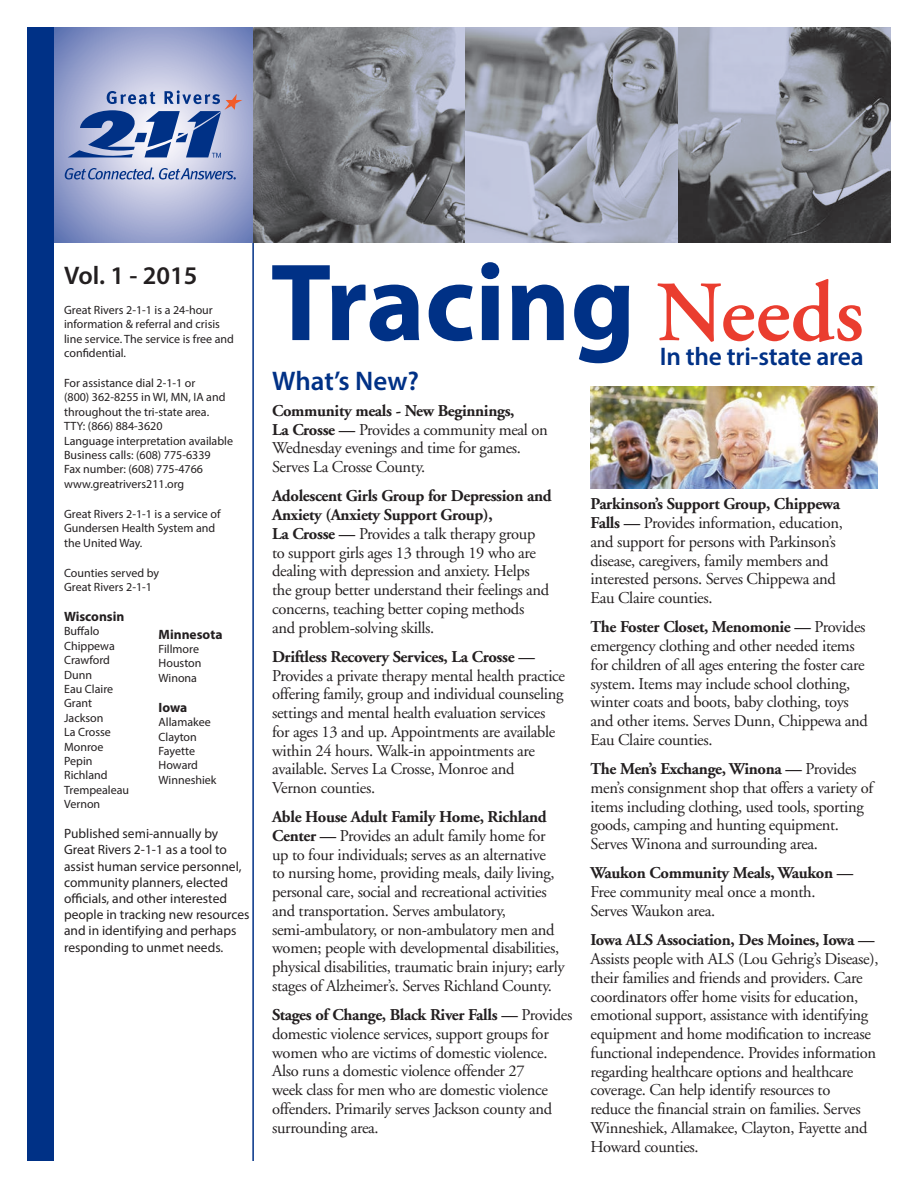
<style>
.page{position:relative;width:918px;height:1188px;background:#fff}
.page>*{position:absolute;margin:0;border:0;box-sizing:border-box;transform-origin:0 0}
.t1{font:700 111px "Myriad Pro";color:#003186}
.t2{font:600 27px "Myriad Pro";letter-spacing:-.005em;color:#003186}
.t3{font:600 25.5px "Myriad Pro";letter-spacing:-.01em;color:#003186}
.t4{font:600 25.5px "Myriad Pro";color:#231f20}
.t5{font:16.5px/18.8px "Adobe Garamond";letter-spacing:-.02em;color:#231f20}
.t6{font:13.5px/16.2px "Myriad Pro";color:#231f20}
.t7{font:700 13.5px "Myriad Pro";color:#231f20}
.t8{font:12px/14.4px "Myriad Pro";color:#231f20}
.s1{font-family:"Adobe Garamond";font-weight:600;font-size:85.5px;color:#ea3d2f}
.s2{font-weight:700}
</style>
<div class="page">
<hr style="left:252px;top:216px;width:2px;height:945px;background:#003186">
<div style="left:27px;top:27px;width:27px;height:1134px;background:#003186"></div>
<svg style="left:54px;top:27px;width:199px;height:216px;background:#a0a9d1"></svg>
<svg style="left:65px;top:167px;width:171px;height:13px;background:#8e9ec8"></svg>
<svg style="left:68px;top:90px;width:174px;height:68px;background:#8395c2"></svg>
<svg style="left:253px;top:27px;width:638px;height:216px;background:#868992"></svg>
<img style="left:591px;top:387px;width:287px;height:101px">
<p class="t4" style="left:64px;top:259px;width:135px">Vol. 1 - 2015</p>
<p class="t8" style="left:64px;top:302px;width:171px">Great Rivers 2-1-1 is a 24-hour information &amp; referral and crisis line service. The service is free and confidential.</p>
<p class="t8" style="left:64px;top:376px;width:133px">For assistance dial 2-1-1 or</p>
<p class="t8" style="left:64px;top:390px;width:163px">(800) 362-8255 in WI, MN, IA and</p>
<p class="t8" style="left:64px;top:404px;width:147px">throughout the tri-state area.</p>
<p class="t8" style="left:64px;top:419px;width:100px">TTY: (866) 884-3620</p>
<p class="t8" style="left:64px;top:433px;width:170px">Language interpretation available</p>
<p class="t8" style="left:64px;top:448px;width:148px">Business calls: (608) 775-6339</p>
<p class="t8" style="left:64px;top:462px;width:140px">Fax number: (608) 775-4766</p>
<p class="t8" style="left:64px;top:476px;width:122px">www.greatrivers211.org</p>
<p class="t8" style="left:64px;top:506px;width:158px">Great Rivers 2-1-1 is a service of<br>Gundersen Health System and the United Way.</p>
<p class="t8" style="left:64px;top:565px;width:97px">Counties served by</p>
<p class="t8" style="left:64px;top:580px;width:89px">Great Rivers 2-1-1</p>
<p class="t7" style="left:64px;top:608px;width:62px">Wisconsin</p>
<p class="t8" style="left:64px;top:624px;width:37px">Buffalo</p>
<p class="t8" style="left:64px;top:638px;width:52px">Chippewa</p>
<p class="t8" style="left:64px;top:653px;width:47px">Crawford</p>
<p class="t8" style="left:64px;top:667px;width:29px">Dunn</p>
<p class="t8" style="left:64px;top:682px;width:51px">Eau Claire</p>
<p class="t8" style="left:64px;top:696px;width:29px">Grant</p>
<p class="t8" style="left:64px;top:710px;width:41px">Jackson</p>
<p class="t8" style="left:64px;top:725px;width:48px">La Crosse</p>
<p class="t8" style="left:64px;top:739px;width:41px">Monroe</p>
<p class="t8" style="left:64px;top:754px;width:30px">Pepin</p>
<p class="t8" style="left:64px;top:768px;width:45px">Richland</p>
<p class="t8" style="left:64px;top:782px;width:67px">Trempealeau</p>
<p class="t8" style="left:64px;top:797px;width:38px">Vernon</p>
<p class="t6" style="left:64px;top:825px;width:187px">Published semi-annually by<br>Great Rivers 2-1-1 as a tool to assist human service personnel, community planners, elected officials, and other interested people in tracking new resources and in identifying and perhaps responding to unmet needs.</p>
<p class="t7" style="left:159px;top:625px;width:65px">Minnesota</p>
<p class="t8" style="left:159px;top:642px;width:42px">Fillmore</p>
<p class="t8" style="left:159px;top:656px;width:44px">Houston</p>
<p class="t8" style="left:159px;top:670px;width:40px">Winona</p>
<p class="t7" style="left:159px;top:699px;width:30px">Iowa</p>
<p class="t8" style="left:159px;top:715px;width:54px">Allamakee</p>
<p class="t8" style="left:159px;top:729px;width:40px">Clayton</p>
<p class="t8" style="left:159px;top:744px;width:38px">Fayette</p>
<p class="t8" style="left:159px;top:758px;width:41px">Howard</p>
<p class="t8" style="left:159px;top:772px;width:59px">Winneshiek</p>
<p class="t1" style="left:271px;top:230px;width:595px">Tracing <span class="s1">Needs</span></p>
<p class="t3" style="left:660px;top:340px;width:205px">In the tri-state area</p>
<p class="t2" style="left:272px;top:364px;width:149px">What’s New?</p>
<p class="t5" style="left:272px;top:402px;width:277px"><span class="s2">Community meals - New Beginnings,<br>La Crosse —</span> Provides a community meal on Wednesday evenings and time for games.<br>Serves La Crosse County.</p>
<p class="t5" style="left:272px;top:487px;width:281px"><span class="s2">Adolescent Girls Group for Depression and Anxiety (Anxiety Support Group),<br>La Crosse —</span> Provides a talk therapy group to support girls ages 13 through 19 who are dealing with depression and anxiety. Helps the group better understand their feelings and concerns, teaching better coping methods<br>and problem-solving skills.</p>
<p class="t5" style="left:272px;top:648px;width:294px"><span class="s2">Driftless Recovery Services, La Crosse — </span>Provides a private therapy mental health practice offering family, group and individual counseling settings and mental health evaluation services for ages 13 and up. Appointments are available within 24 hours. Walk-in appointments are available. Serves La Crosse, Monroe and<br>Vernon counties.</p>
<p class="t5" style="left:272px;top:808px;width:294px"><span class="s2">Able House Adult Family Home, Richland Center —</span> Provides an adult family home for up to four individuals; serves as an alternative<br>to nursing home, providing meals, daily living, personal care, social and recreational activities and transportation. Serves ambulatory, semi-ambulatory, or non-ambulatory men and women; people with developmental disabilities, physical disabilities, traumatic brain injury; early stages of Alzheimer’s. Serves Richland County.</p>
<p class="t5" style="left:272px;top:1006px;width:302px"><span class="s2">Stages of Change, Black River Falls —</span> Provides domestic violence services, support groups for women who are victims of domestic violence.<br>Also runs a domestic violence offender 27<br>week class for men who are domestic violence offenders. Primarily serves Jackson county and surrounding area.</p>
<p class="t5" style="left:591px;top:495px;width:254px"><span class="s2">Parkinson’s Support Group, Chippewa Falls —</span> Provides information, education, and support for persons with Parkinson’s disease, caregivers, family members and interested persons. Serves Chippewa and Eau Claire counties.</p>
<p class="t5" style="left:591px;top:618px;width:279px"><span class="s2">The Foster Closet, Menomonie —</span> Provides emergency clothing and other needed items for children of all ages entering the foster care system. Items may include school clothing, winter coats and boots, baby clothing, toys and other items. Serves Dunn, Chippewa and Eau Claire counties.</p>
<p class="t5" style="left:591px;top:760px;width:284px"><span class="s2">The Men’s Exchange, Winona —</span> Provides men’s consignment shop that offers a variety of items including clothing, used tools, sporting goods, camping and hunting equipment.<br>Serves Winona and surrounding area.</p>
<p class="t5" style="left:591px;top:864px;width:264px"><span class="s2">Waukon Community Meals, Waukon —<br></span>Free community meal once a month.<br>Serves Waukon area.</p>
<p class="t5" style="left:591px;top:931px;width:290px"><span class="s2">Iowa ALS Association, Des Moines, Iowa — </span>Assists people with ALS (Lou Gehrig’s Disease), their families and friends and providers. Care coordinators offer home visits for education, emotional support, assistance with identifying equipment and home modification to increase functional independence. Provides information regarding healthcare options and healthcare coverage. Can help identify resources to<br>reduce the financial strain on families. Serves Winneshiek, Allamakee, Clayton, Fayette and Howard counties.</p>
</div>
